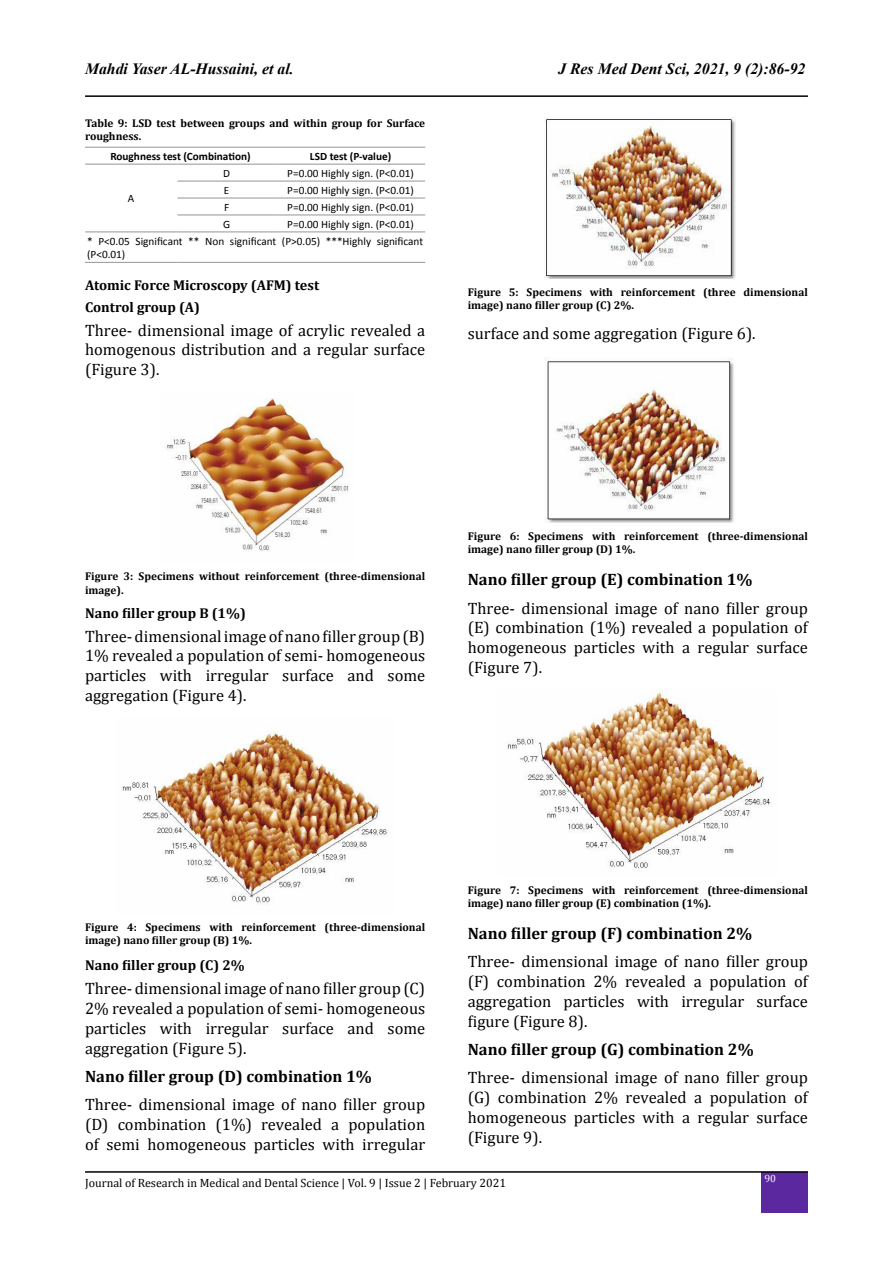
<style>
.page{position:relative;width:893px;height:1263px;background:#fff}
.page>*{position:absolute;margin:0;border:0;box-sizing:border-box;transform-origin:0 0}
.t1{font:16.5px/19.8px "Cambria";color:#000;text-align:justify}
.t2{font:700 16.5px "Cambria";color:#000}
.t3{font:italic 700 15.75px "Times New Roman";color:#000}
.t4{font:700 14.25px/22px "Cambria";color:#000}
.t5{font:12px "Cambria";color:#000}
.t6{font:700 11.25px/13.5px "Cambria";color:#000}
.t7{font:11.25px/17px "Calibri";color:#000}
.t8{font:700 11.25px "Calibri";color:#000}
.t9{font:10.5px "Cambria";color:#fff}
</style>
<div class="page">
<hr style="left:85px;top:95px;width:723px;height:2px;background:#000">
<div style="left:762px;top:1172px;width:46px;height:41px;background:#5b289f"></div>
<hr style="left:85px;top:1171px;width:723px;height:2px;background:#000">
<hr style="left:85px;top:147px;width:92px;height:1px;background:#939598">
<hr style="left:177px;top:147px;width:99px;height:1px;background:#939598">
<hr style="left:276px;top:147px;width:149px;height:1px;background:#939598">
<hr style="left:85px;top:164px;width:92px;height:1px;background:#939598">
<hr style="left:177px;top:164px;width:99px;height:1px;background:#939598">
<hr style="left:276px;top:164px;width:149px;height:1px;background:#939598">
<hr style="left:177px;top:181px;width:99px;height:1px;background:#939598">
<hr style="left:276px;top:181px;width:149px;height:1px;background:#939598">
<hr style="left:177px;top:198px;width:99px;height:1px;background:#939598">
<hr style="left:276px;top:198px;width:149px;height:1px;background:#939598">
<hr style="left:177px;top:215px;width:99px;height:1px;background:#939598">
<hr style="left:276px;top:215px;width:149px;height:1px;background:#939598">
<hr style="left:85px;top:232px;width:92px;height:1px;background:#939598">
<hr style="left:177px;top:232px;width:99px;height:1px;background:#939598">
<hr style="left:276px;top:232px;width:149px;height:1px;background:#939598">
<hr style="left:85px;top:262px;width:92px;height:1px;background:#939598">
<hr style="left:177px;top:262px;width:99px;height:1px;background:#939598">
<hr style="left:276px;top:262px;width:149px;height:1px;background:#939598">
<img style="left:122px;top:731px;width:266px;height:174px">
<img style="left:166px;top:398px;width:183px;height:154px">
<img style="left:545px;top:118px;width:191px;height:160px">
<img style="left:545px;top:357px;width:189px;height:166px">
<img style="left:507px;top:690px;width:265px;height:181px">
<p class="t3" style="left:85px;top:58px;width:210px">Mahdi Yaser AL-Hussaini, et al.</p>
<p class="t3" style="left:558px;top:58px;width:249px">J Res Med Dent Sci, 2021, 9 (2):86-92</p>
<p class="t6" style="left:85px;top:116px;width:342px">Table 9: LSD test between groups and within group for Surface roughness.</p>
<p class="t8" style="left:110px;top:149px;width:142px">Roughness test (Combination)</p>
<p class="t8" style="left:310px;top:149px;width:83px">LSD test (P-value)</p>
<p class="t7" style="left:128px;top:190px;width:8px">A</p>
<p class="t7" style="left:223px;top:165px;width:8px">D</p>
<p class="t7" style="left:287px;top:165px;width:128px">P=0.00 Highly sign. (P&lt;0.01)</p>
<p class="t7" style="left:224px;top:182px;width:7px">E</p>
<p class="t7" style="left:287px;top:182px;width:128px">P=0.00 Highly sign. (P&lt;0.01)</p>
<p class="t7" style="left:224px;top:199px;width:7px">F</p>
<p class="t7" style="left:287px;top:199px;width:128px">P=0.00 Highly sign. (P&lt;0.01)</p>
<p class="t7" style="left:223px;top:215px;width:9px">G</p>
<p class="t7" style="left:87px;top:215px;width:337px;text-indent:200px">P=0.00 Highly sign. (P&lt;0.01)<br>* P&lt;0.05 Significant ** Non significant (P&gt;0.05) ***Highly significant</p>
<p class="t7" style="left:87px;top:246px;width:40px">(P&lt;0.01)</p>
<p class="t4" style="left:85px;top:273px;width:236px">Atomic Force Microscopy (AFM) test<br>Control group (A)</p>
<p class="t1" style="left:85px;top:320px;width:342px">Three- dimensional image of acrylic revealed a homogenous distribution and a regular surface (Figure 3).</p>
<p class="t6" style="left:468px;top:285px;width:342px">Figure 5: Specimens with reinforcement (three dimensional image) nano filler group (C) 2%.</p>
<p class="t1" style="left:468px;top:324px;width:289px">surface and some aggregation (Figure 6).</p>
<p class="t6" style="left:85px;top:569px;width:342px">Figure 3: Specimens without reinforcement (three-dimensional image).</p>
<p class="t4" style="left:85px;top:601px;width:162px">Nano filler group B (1%)</p>
<p class="t1" style="left:85px;top:626px;width:342px">Three- dimensional image of nano filler group (B)<br>1% revealed a population of semi- homogeneous particles with irregular surface and some aggregation (Figure 4).</p>
<p class="t6" style="left:468px;top:529px;width:342px">Figure 6: Specimens with reinforcement (three-dimensional image) nano filler group (D) 1%.</p>
<p class="t2" style="left:468px;top:568px;width:286px">Nano filler group (E) combination 1%</p>
<p class="t1" style="left:468px;top:598px;width:342px">Three- dimensional image of nano filler group (E) combination (1%) revealed a population of homogeneous particles with a regular surface (Figure 7).</p>
<p class="t6" style="left:85px;top:920px;width:342px">Figure 4: Specimens with reinforcement (three-dimensional image) nano filler group (B) 1%.</p>
<p class="t4" style="left:85px;top:954px;width:161px">Nano filler group (C) 2%</p>
<p class="t1" style="left:85px;top:979px;width:342px">Three- dimensional image of nano filler group (C)<br>2% revealed a population of semi- homogeneous particles with irregular surface and some aggregation (Figure 5).</p>
<p class="t2" style="left:85px;top:1065px;width:288px">Nano filler group (D) combination 1%</p>
<p class="t1" style="left:85px;top:1095px;width:342px">Three- dimensional image of nano filler group (D) combination (1%) revealed a population of semi homogeneous particles with irregular</p>
<p class="t6" style="left:468px;top:882px;width:342px">Figure 7: Specimens with reinforcement (three-dimensional image) nano filler group (E) combination (1%).</p>
<p class="t2" style="left:468px;top:922px;width:286px">Nano filler group (F) combination 2%</p>
<p class="t1" style="left:468px;top:952px;width:342px">Three- dimensional image of nano filler group (F) combination 2% revealed a population of aggregation particles with irregular surface figure (Figure 8).</p>
<p class="t2" style="left:468px;top:1038px;width:287px">Nano filler group (G) combination 2%</p>
<p class="t1" style="left:468px;top:1068px;width:342px">Three- dimensional image of nano filler group (G) combination 2% revealed a population of homogeneous particles with a regular surface (Figure 9).</p>
<p class="t5" style="left:85px;top:1176px;width:422px">Journal of Research in Medical and Dental Science | Vol. 9 | Issue 2 | February 2021</p>
<p class="t9" style="left:764px;top:1172px;width:13px">90</p>
</div>
